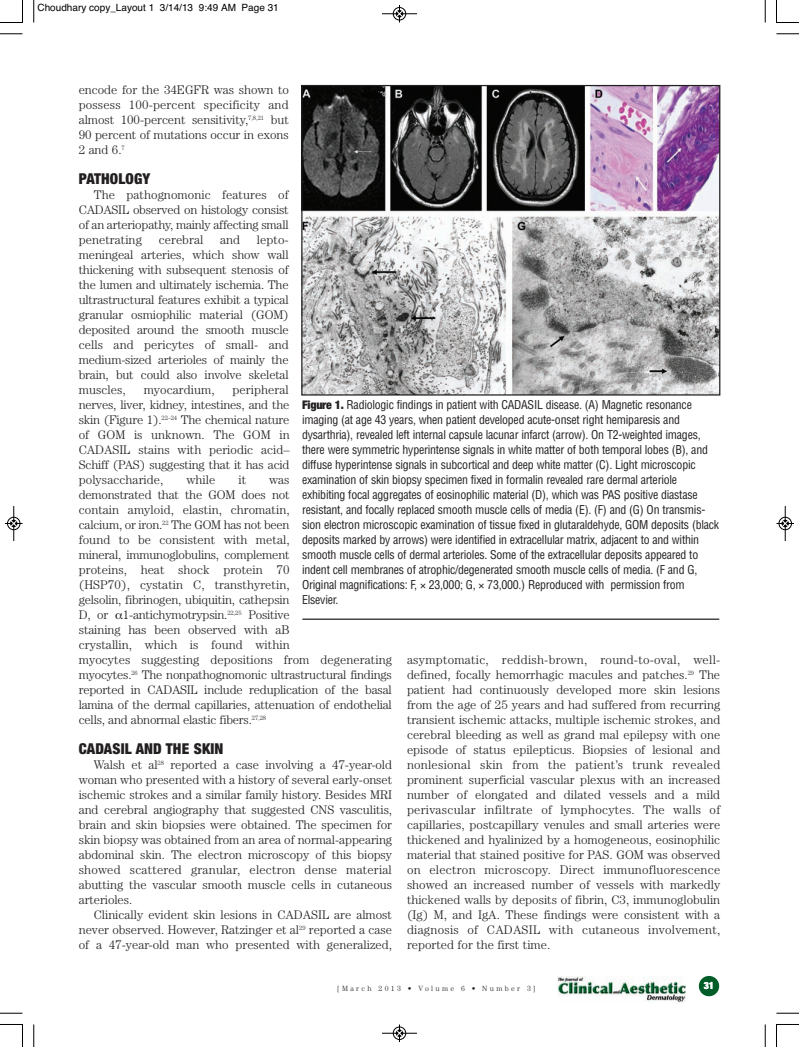
<style>
.page{position:relative;width:799px;height:1047px;background:#fff}
.page>*{position:absolute;margin:0;border:0;box-sizing:border-box;transform-origin:0 0}
.t1{font:900 condensed 15px "Helvetica Neue LT Std";letter-spacing:.01em;color:#231f20}
.t2{font:300 12.5px/15px "Century Std";letter-spacing:-.005em;color:#231f20;text-align:justify}
.t3{font:condensed 11.88px/15px "Helvetica";letter-spacing:-.02em;color:#231f20}
.t4{font:10px "Helvetica";color:#000}
.t5{font:900 condensed 10px "Helvetica Neue LT Std";color:#fff}
.t6{font:300 7.5px "Century Std";letter-spacing:.31em;color:#231f20}
.s1{font-family:"Helvetica Neue LT Std";font-weight:900}
</style>
<div class="page">
<div style="left:699px;top:975px;width:20px;height:21px;background:#005d28;border-radius:50%"></div>
<img style="left:557px;top:976px;width:129px;height:26px">
<img style="left:303px;top:87px;width:415px;height:306px">
<div style="left:301px;top:85px;width:419px;height:310px;border:1px solid #231f20"></div>
<hr style="left:302px;top:618px;width:417px;height:1px;background:#231f20">
<svg style="left:33px;top:0;width:2px;height:22px"></svg>
<svg style="left:0;top:33px;width:22px;height:2px"></svg>
<svg style="left:765px;top:0;width:1px;height:22px"></svg>
<svg style="left:776px;top:33px;width:23px;height:2px"></svg>
<svg style="left:33px;top:1024px;width:2px;height:22px"></svg>
<svg style="left:0;top:1012px;width:22px;height:1px"></svg>
<svg style="left:765px;top:1024px;width:1px;height:22px"></svg>
<svg style="left:776px;top:1012px;width:23px;height:1px"></svg>
<svg style="left:0;top:0;width:23px;height:23px"></svg>
<svg style="left:776px;top:0;width:23px;height:23px"></svg>
<svg style="left:0;top:1024px;width:23px;height:22px"></svg>
<svg style="left:776px;top:1024px;width:23px;height:22px"></svg>
<hr style="left:382px;top:14px;width:35px;height:1px;background:#000">
<div style="left:393px;top:7px;width:13px;height:13px;border:1px solid #000;border-radius:50%"></div>
<svg style="left:396px;top:5px;width:7px;height:17px"></svg>
<hr style="left:382px;top:1032px;width:35px;height:1px;background:#000">
<div style="left:393px;top:1026px;width:13px;height:13px;border:1px solid #000;border-radius:50%"></div>
<svg style="left:396px;top:1024px;width:7px;height:17px"></svg>
<div style="left:7px;top:516px;width:13px;height:14px;border:1px solid #fff;border-radius:50%"></div>
<hr style="left:14px;top:506px;width:1px;height:35px;background:#000">
<div style="left:7px;top:517px;width:13px;height:13px;border:1px solid #000;border-radius:50%"></div>
<svg style="left:5px;top:520px;width:17px;height:6px"></svg>
<div style="left:778px;top:516px;width:14px;height:14px;border:1px solid #fff;border-radius:50%"></div>
<hr style="left:785px;top:506px;width:1px;height:35px;background:#000">
<div style="left:779px;top:517px;width:12px;height:13px;border:1px solid #000;border-radius:50%"></div>
<svg style="left:776px;top:520px;width:18px;height:6px"></svg>
<p class="t4" style="left:38px;top:2px;width:243px">Choudhary copy_Layout 1 3/14/13 9:49 AM Page 31</p>
<p class="t2" style="left:79px;top:83px;width:212px">encode for the 34EGFR was shown to possess 100-percent specificity and almost 100-percent sensitivity,<sup>7,8,21</sup> but 90 percent of mutations occur in exons 2 and 6.<sup>7</sup></p>
<p class="t1" style="left:79px;top:173px;width:73px">PATHOLOGY</p>
<p class="t2" style="left:79px;top:188px;width:211px;text-indent:15px">The pathognomonic features of CADASIL observed on histology consist of an arteriopathy, mainly affecting small penetrating</p>
<p class="t2" style="left:79px;top:233px;width:212px;text-indent:178px">lepto&shy;meningeal arteries, which show wall thickening with subsequent stenosis of the lumen and ultimately ischemia. The ultrastructural features exhibit a typical granular osmiophilic material (GOM) deposited around the smooth muscle cells and pericytes of small- and medium-sized arterioles of mainly the brain, but could also involve skeletal muscles,</p>
<p class="t2" style="left:159px;top:233px;width:46px">cerebral</p>
<p class="t2" style="left:220px;top:233px;width:22px">and</p>
<p class="t2" style="left:79px;top:383px;width:212px;text-indent:154px">peripheral nerves, liver, kidney, intestines, and the skin (Figure 1).<sup>22–24</sup> The chemical nature of GOM is unknown. The GOM in CADASIL stains with periodic acid– Schiff (PAS) suggesting that it has acid polysaccharide,</p>
<p class="t2" style="left:144px;top:383px;width:73px">myocardium,</p>
<p class="t3" style="left:302px;top:397px;width:418px"><span class="s1">Figure 1.</span> Radiologic findings in patient with CADASIL disease. (A) Magnetic resonance imaging (at age 43 years, when patient developed acute-onset right hemiparesis and dysarthria), revealed left internal capsule lacunar infarct (arrow). On T2-weighted images, there were symmetric hyperintense signals in white matter of both temporal lobes (B), and diffuse hyperintense signals in subcortical and deep white matter (C). Light microscopic examination of skin biopsy specimen fixed in formalin revealed rare dermal arteriole exhibiting focal aggregates of eosinophilic material (D), which was PAS positive diastase resistant, and focally replaced smooth muscle cells of media (E). (F) and (G) On transmis&shy;sion electron microscopic examination of tissue fixed in glutaraldehyde, GOM deposits (black deposits marked by arrows) were identified in extracellular matrix, adjacent to and within smooth muscle cells of dermal arterioles. Some of the extracellular deposits appeared to indent cell membranes of atrophic/degenerated smooth muscle cells of media. (F and G, Original magnifications: F, × 23,000; G, × 73,000.) Reproduced with permission from Elsevier.</p>
<p class="t2" style="left:186px;top:473px;width:30px">while</p>
<p class="t2" style="left:238px;top:473px;width:9px">it</p>
<p class="t2" style="left:79px;top:473px;width:315px;text-align:left;text-indent:190px">was<br>demonstrated that the GOM does not<br>contain amyloid, elastin, chromatin,<br>calcium, or iron.<sup>22</sup> The GOM has not been<br>found to be consistent with metal,<br>mineral, immunoglobulins, complement<br>proteins, heat shock protein 70<br>(HSP70), cystatin C, transthyretin,<br>gelsolin, fibrinogen, ubiquitin, cathepsin<br>D, or 1-antichymotrypsin.<sup>22,25</sup> Positive<br>staining has been observed with aB<br>crystallin, which is found within<br>myocytes suggesting depositions from degenerating myocytes.<sup>26</sup> The nonpathognomonic ultrastructural findings reported in CADASIL include reduplication of the basal lamina of the dermal capillaries, attenuation of endothelial cells, and abnormal elastic fibers.<sup>27,28</sup></p>
<p class="t1" style="left:79px;top:743px;width:146px">CADASIL AND THE SKIN</p>
<p class="t2" style="left:79px;top:758px;width:315px;text-indent:15px">Walsh et al<sup>28</sup> reported a case involving a 47-year-old woman who presented with a history of several early-onset ischemic strokes and a similar family history. Besides MRI and cerebral angiography that suggested CNS vasculitis, brain and skin biopsies were obtained. The specimen for skin biopsy was obtained from an area of normal-appearing abdominal skin. The electron microscopy of this biopsy showed scattered granular, electron dense material abutting the vascular smooth muscle cells in cutaneous arterioles.</p>
<p class="t2" style="left:79px;top:908px;width:315px;text-indent:15px">Clinically evident skin lesions in CADASIL are almost never observed. However, Ratzinger et al<sup>29</sup> reported a case of a 47-year-old man who presented with generalized,</p>
<p class="t2" style="left:407px;top:653px;width:315px">asymptomatic, reddish-brown, round-to-oval, well&shy;defined, focally hemorrhagic macules and patches.<sup>29</sup> The patient had continuously developed more skin lesions from the age of 25 years and had suffered from recurring transient ischemic attacks, multiple ischemic strokes, and cerebral bleeding as well as grand mal epilepsy with one episode of status epilepticus. Biopsies of lesional and nonlesional skin from the patient’s trunk revealed prominent superficial vascular plexus with an increased number of elongated and dilated vessels and a mild perivascular infiltrate of lymphocytes. The walls of capillaries, postcapillary venules and small arteries were thickened and hyalinized by a homogeneous, eosinophilic material that stained positive for PAS. GOM was observed on electron microscopy. Direct immunofluorescence showed an increased number of vessels with markedly thickened walls by deposits of fibrin, C3, immunoglobulin (Ig) M, and IgA. These findings were consistent with a diagnosis of CADASIL with cutaneous involvement, reported for the first time.</p>
<p class="t6" style="left:337px;top:985px;width:200px">[March 2013 • Volume 6 • Number 3]</p>
<p class="t5" style="left:704px;top:981px;width:12px">31</p>
</div>
